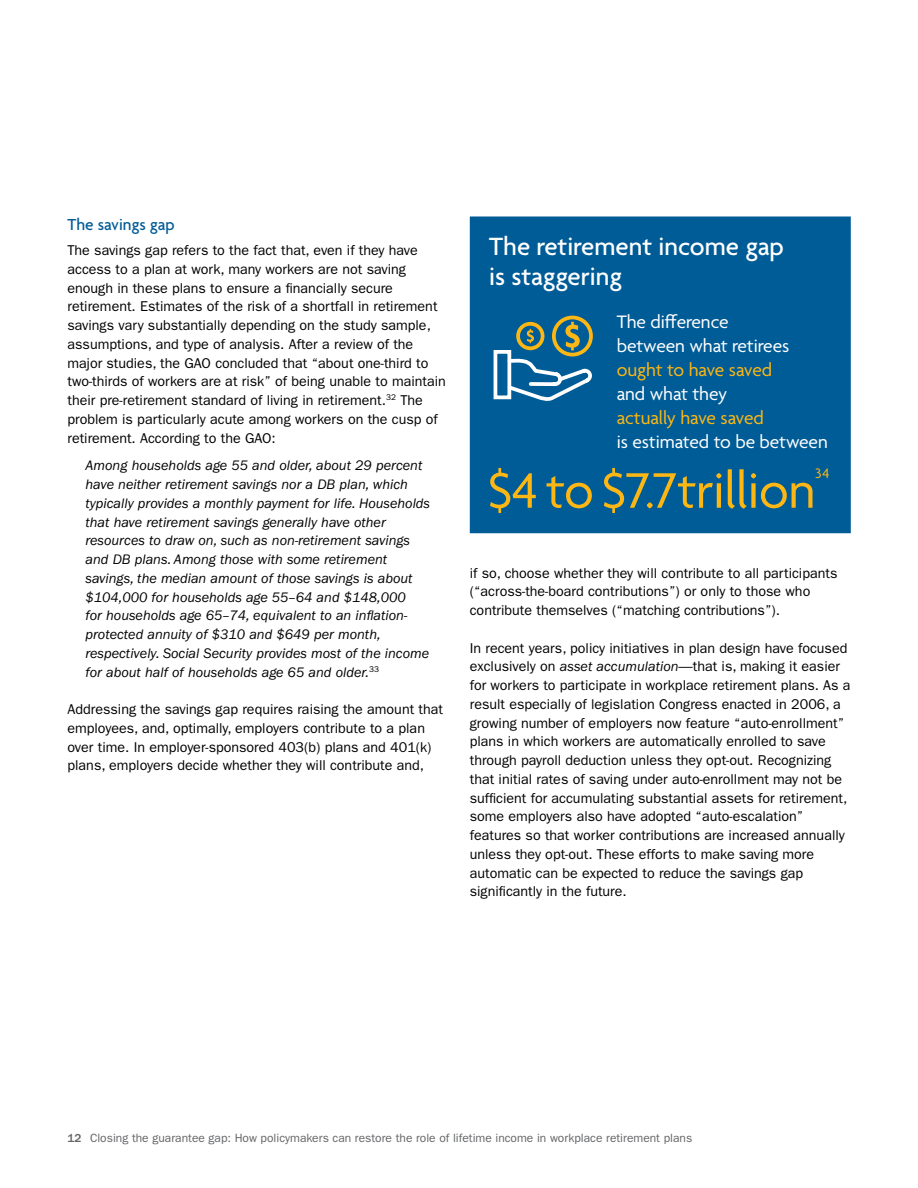
<style>
.page{position:relative;width:918px;height:1188px;background:#fff}
.page>*{position:absolute;margin:0;border:0;box-sizing:border-box;transform-origin:0 0}
.t1{font:54px "Agenda";letter-spacing:-.005em;color:#fdb714}
.t2{font:500 27px/30px "Agenda";color:#fff}
.t3{font:19.5px/24px "Agenda";letter-spacing:-.005em;color:#fff}
.t4{font:19.5px "Agenda";letter-spacing:-.005em;color:#fdb714}
.t5{font:500 17.25px "Agenda";color:#005c97}
.t6{font:14.85px "Agenda";color:#fdb714}
.t7{font:14.25px/18.8px "ITC Franklin Gothic Std";color:#000}
.t8{font:italic 14.25px/18.8px "ITC Franklin Gothic Std";color:#000}
.t9{font:12px "ITC Franklin Gothic Std";color:#636466}
.s1{font-style:italic}
.s2{font-weight:500}
</style>
<div class="page">
<div style="left:470px;top:216px;width:381px;height:317px;background:#005c97"></div>
<svg style="left:505px;top:357px;width:87px;height:46px"></svg>
<div style="left:494px;top:350px;width:17px;height:49px;border:4px solid #fff"></div>
<div style="left:552px;top:316px;width:41px;height:40px;border:4px solid #fdb714;border-radius:50%"></div>
<svg style="left:565px;top:322px;width:15px;height:28px"></svg>
<div style="left:516px;top:322px;width:28px;height:28px;border:4px solid #fdb714;border-radius:50%"></div>
<svg style="left:527px;top:329px;width:7px;height:14px"></svg>
<p class="t5" style="left:68px;top:216px;width:109px">The savings gap</p>
<p class="t7" style="left:68px;top:241px;width:380px">The savings gap refers to the fact that, even if they have access to a plan at work, many workers are not saving enough in these plans to ensure a financially secure retirement. Estimates of the risk of a shortfall in retirement savings vary substantially depending on the study sample, assumptions, and type of analysis. After a review of the major studies, the GAO concluded that “about one-third to two-thirds of workers are at risk” of being unable to maintain their pre-retirement standard of living in retirement.<sup>32</sup> The problem is particularly acute among workers on the cusp of retirement. According to the GAO:</p>
<p class="t8" style="left:85px;top:456px;width:346px">Among households age 55 and older, about 29 percent have neither retirement savings nor a DB plan, which typically provides a monthly payment for life. Households that have retirement savings generally have other resources to draw on, such as non-retirement savings and DB plans. Among those with some retirement savings, the median amount of those savings is about $104,000 for households age 55–64 and $148,000<br>for households age 65–74, equivalent to an inflation&shy;protected annuity of $310 and $649 per month, respectively. Social Security provides most of the income for about half of households age 65 and older.<sup>33</sup></p>
<p class="t7" style="left:68px;top:700px;width:377px">Addressing the savings gap requires raising the amount that employees, and, optimally, employers contribute to a plan over time. In employer-sponsored 403(b) plans and 401(k) plans, employers decide whether they will contribute and,</p>
<h2 class="t2" style="left:489px;top:233px;width:296px">The retirement income gap is staggering</h2>
<h3 class="t3" style="left:617px;top:311px;width:174px">The difference between what retirees</h3>
<h3 class="t4" style="left:617px;top:359px;width:157px">ought to have saved</h3>
<h3 class="t3" style="left:617px;top:383px;width:112px">and what they</h3>
<h3 class="t4" style="left:617px;top:407px;width:149px">actually have saved</h3>
<h3 class="t3" style="left:617px;top:431px;width:213px">is estimated to be between</h3>
<h1 class="t1" style="left:488px;top:461px;width:329px">$4 to $7.7trillion</h1>
<p class="t6" style="left:815px;top:466px;width:16px">34</p>
<p class="t7" style="left:470px;top:564px;width:369px">if so, choose whether they will contribute to all participants (“across-the-board contributions”) or only to those who contribute themselves (“matching contributions”).</p>
<p class="t7" style="left:470px;top:639px;width:382px">In recent years, policy initiatives in plan design have focused exclusively on <span class="s1">asset accumulation</span>—that is, making it easier for workers to participate in workplace retirement plans. As a result especially of legislation Congress enacted in 2006, a growing number of employers now feature “auto-enrollment” plans in which workers are automatically enrolled to save through payroll deduction unless they opt-out. Recognizing that initial rates of saving under auto-enrollment may not be sufficient for accumulating substantial assets for retirement, some employers also have adopted “auto-escalation” features so that worker contributions are increased annually unless they opt-out. These efforts to make saving more automatic can be expected to reduce the savings gap significantly in the future.</p>
<p class="t9" style="left:68px;top:1131px;width:626px"><span class="s2">12</span> Closing the guarantee gap: How policymakers can restore the role of lifetime income in workplace retirement plans</p>
</div>
